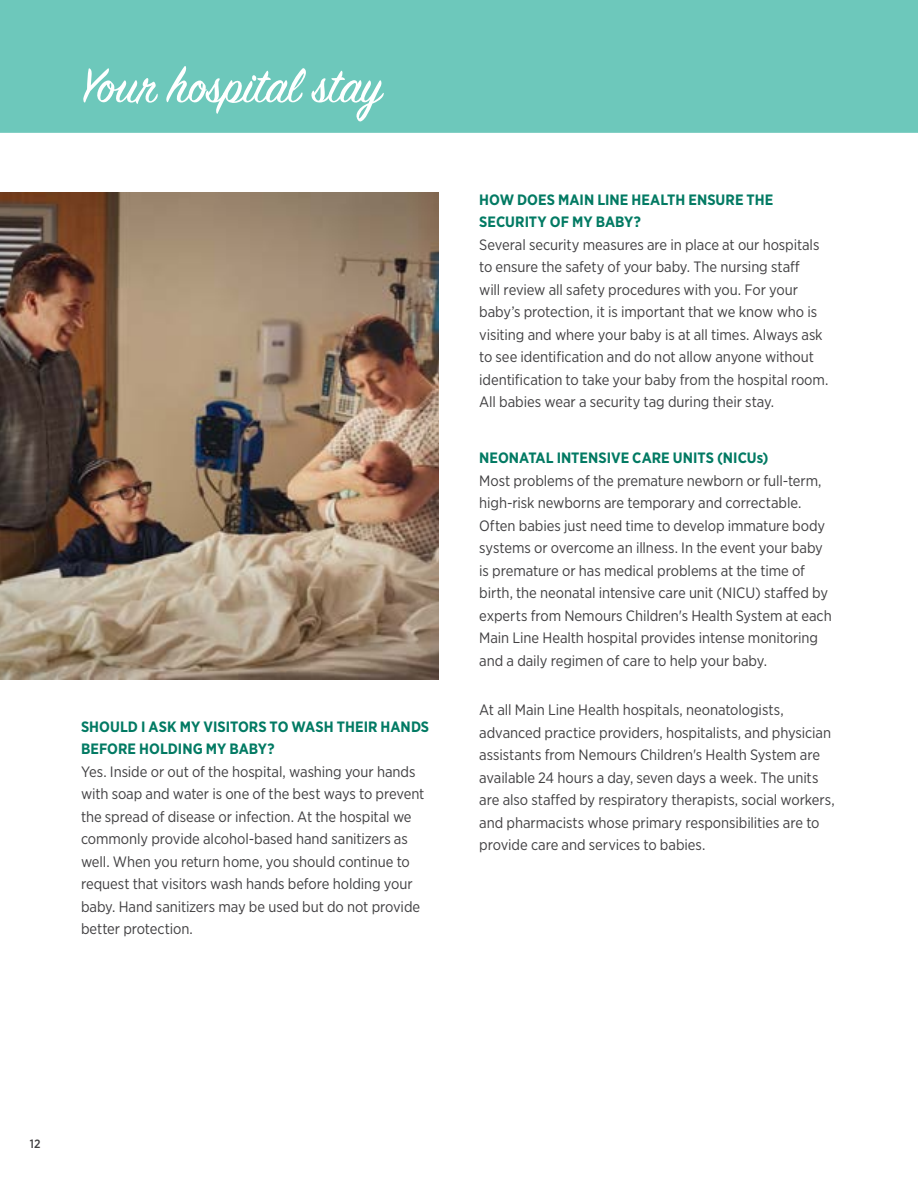
<style>
.page{position:relative;width:918px;height:1188px;background:#fff}
.page>*{position:absolute;margin:0;border:0;box-sizing:border-box;transform-origin:0 0}
.t1{font:54px "Sign Painter House Script";color:#fff}
.t2{font:15px/22.5px "Gotham Narrow";letter-spacing:-.005em;color:#414042}
.t3{font:700 15px/22.5px "Gotham Narrow";color:#027a63}
.t4{font:500 12px "Gotham Narrow";color:#414042}
</style>
<div class="page">
<hr style="left:917px;top:132px;width:1px;height:547px;background:#e0f1ee">
<img style="left:0;top:193px;width:439px;height:486px">
<div style="left:0;top:0;width:918px;height:133px;background:#6dc8bb"></div>
<h1 class="t1" style="left:81px;top:52px;width:303px">Your hospital stay</h1>
<p class="t3" style="left:81px;top:715px;width:350px">SHOULD I ASK MY VISITORS TO WASH THEIR HANDS<br>BEFORE HOLDING MY BABY?</p>
<p class="t2" style="left:81px;top:760px;width:345px">Yes. Inside or out of the hospital, washing your hands with soap and water is one of the best ways to prevent the spread of disease or infection. At the hospital we commonly provide alcohol-based hand sanitizers as well. When you return home, you should continue to request that visitors wash hands before holding your baby. Hand sanitizers may be used but do not provide better protection.</p>
<p class="t3" style="left:479px;top:188px;width:296px">HOW DOES MAIN LINE HEALTH ENSURE THE<br>SECURITY OF MY BABY?</p>
<p class="t2" style="left:479px;top:233px;width:351px">Several security measures are in place at our hospitals to ensure the safety of your baby. The nursing staff<br>will review all safety procedures with you. For your baby’s protection, it is important that we know who is visiting and where your baby is at all times. Always ask to see identification and do not allow anyone without identification to take your baby from the hospital room.<br>All babies wear a security tag during their stay.</p>
<p class="t3" style="left:479px;top:447px;width:291px">NEONATAL INTENSIVE CARE UNITS (NICUs)</p>
<p class="t2" style="left:479px;top:469px;width:354px">Most problems of the premature newborn or full-term, high-risk newborns are temporary and correctable.<br>Often babies just need time to develop immature body systems or overcome an illness. In the event your baby is premature or has medical problems at the time of birth, the neonatal intensive care unit (NICU) staffed by experts from Nemours Children's Health System at each Main Line Health hospital provides intense monitoring and a daily regimen of care to help your baby.</p>
<p class="t2" style="left:479px;top:698px;width:357px">At all Main Line Health hospitals, neonatologists, advanced practice providers, hospitalists, and physician assistants from Nemours Children's Health System are available 24 hours a day, seven days a week. The units are also staffed by respiratory therapists, social workers, and pharmacists whose primary responsibilities are to provide care and services to babies.</p>
<p class="t4" style="left:30px;top:1136px;width:12px">12</p>
</div>
